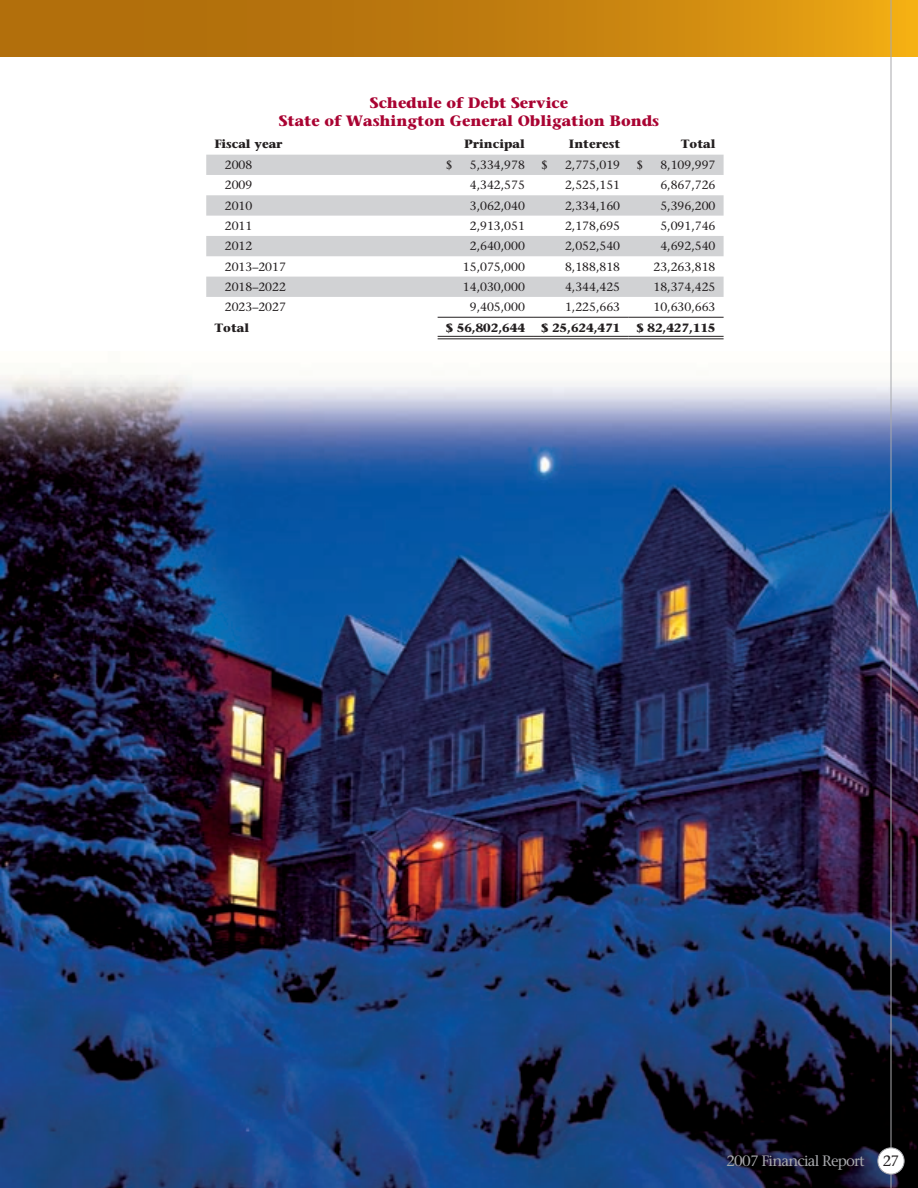
<style>
.page{position:relative;width:918px;height:1188px;background:#fff}
.page>*{position:absolute;margin:0;border:0;box-sizing:border-box;transform-origin:0 0}
.t1{font:700 15px/18px "Stone Serif";letter-spacing:-.005em;color:#a90332;text-align:center}
.t2{font:15px "Stone Serif";letter-spacing:-.05em;color:#a8a9ad}
.t3{font:12px "Stone Serif";color:#231f20}
.t4{font:700 12px "Stone Serif";color:#231f20}
.s1{color:#231f20}
</style>
<div class="page">
<svg style="left:206px;top:155px;width:518px;height:142px;fill:#d1d2d4"></svg>
<hr style="left:438px;top:317px;width:95px;height:1px;background:#231f20">
<hr style="left:533px;top:317px;width:95px;height:1px;background:#231f20">
<hr style="left:628px;top:317px;width:96px;height:1px;background:#231f20">
<hr style="left:438px;top:336px;width:95px;height:1px;background:#231f20">
<hr style="left:438px;top:339px;width:95px;height:1px;background:#231f20">
<hr style="left:533px;top:336px;width:95px;height:1px;background:#231f20">
<hr style="left:533px;top:339px;width:95px;height:1px;background:#231f20">
<hr style="left:628px;top:336px;width:96px;height:1px;background:#231f20">
<hr style="left:628px;top:339px;width:96px;height:1px;background:#231f20">
<img style="left:0;top:351px;width:918px;height:837px">
<svg style="left:0;top:0;width:918px;height:56px"></svg>
<hr style="left:891px;top:0;width:1px;height:1188px;background:#a8a9ad">
<div style="left:878px;top:1148px;width:26px;height:26px;background:#fff;border-radius:50%"></div>
<div style="left:878px;top:1148px;width:26px;height:26px;border:1px solid #a8a9ad;border-radius:50%"></div>
<p class="t1" style="left:279px;top:94px;width:382px">Schedule of Debt Service<br>State of Washington General Obligation Bonds</p>
<p class="t4" style="left:214px;top:136px;width:70px">Fiscal year</p>
<p class="t4" style="left:464px;top:136px;width:62px">Principal</p>
<p class="t4" style="left:569px;top:136px;width:53px">Interest</p>
<p class="t4" style="left:681px;top:136px;width:36px">Total</p>
<p class="t3" style="left:225px;top:158px;width:29px">2008</p>
<p class="t3" style="left:446px;top:158px;width:8px">$</p>
<p class="t3" style="left:470px;top:158px;width:57px">5,334,978</p>
<p class="t3" style="left:541px;top:158px;width:8px">$</p>
<p class="t3" style="left:565px;top:158px;width:57px">2,775,019</p>
<p class="t3" style="left:636px;top:158px;width:8px">$</p>
<p class="t3" style="left:660px;top:158px;width:57px">8,109,997</p>
<p class="t3" style="left:225px;top:178px;width:29px">2009</p>
<p class="t3" style="left:470px;top:178px;width:57px">4,342,575</p>
<p class="t3" style="left:565px;top:178px;width:57px">2,525,151</p>
<p class="t3" style="left:660px;top:178px;width:57px">6,867,726</p>
<p class="t3" style="left:225px;top:198px;width:29px">2010</p>
<p class="t3" style="left:470px;top:198px;width:57px">3,062,040</p>
<p class="t3" style="left:565px;top:198px;width:57px">2,334,160</p>
<p class="t3" style="left:660px;top:198px;width:57px">5,396,200</p>
<p class="t3" style="left:225px;top:219px;width:29px">2011</p>
<p class="t3" style="left:470px;top:219px;width:57px">2,913,051</p>
<p class="t3" style="left:565px;top:219px;width:57px">2,178,695</p>
<p class="t3" style="left:660px;top:219px;width:57px">5,091,746</p>
<p class="t3" style="left:225px;top:239px;width:29px">2012</p>
<p class="t3" style="left:470px;top:239px;width:57px">2,640,000</p>
<p class="t3" style="left:565px;top:239px;width:57px">2,052,540</p>
<p class="t3" style="left:660px;top:239px;width:57px">4,692,540</p>
<p class="t3" style="left:225px;top:259px;width:63px">2013–2017</p>
<p class="t3" style="left:463px;top:259px;width:63px">15,075,000</p>
<p class="t3" style="left:565px;top:259px;width:57px">8,188,818</p>
<p class="t3" style="left:654px;top:259px;width:63px">23,263,818</p>
<p class="t3" style="left:225px;top:280px;width:63px">2018–2022</p>
<p class="t3" style="left:463px;top:280px;width:63px">14,030,000</p>
<p class="t3" style="left:565px;top:280px;width:57px">4,344,425</p>
<p class="t3" style="left:654px;top:280px;width:63px">18,374,425</p>
<p class="t3" style="left:225px;top:300px;width:63px">2023–2027</p>
<p class="t3" style="left:470px;top:300px;width:57px">9,405,000</p>
<p class="t3" style="left:565px;top:300px;width:57px">1,225,663</p>
<p class="t3" style="left:654px;top:300px;width:63px">10,630,663</p>
<p class="t4" style="left:214px;top:321px;width:36px">Total</p>
<p class="t4" style="left:446px;top:321px;width:81px">$ 56,802,644</p>
<p class="t4" style="left:541px;top:321px;width:81px">$ 25,624,471</p>
<p class="t4" style="left:636px;top:321px;width:81px">$ 82,427,115</p>
<p class="t2" style="left:726px;top:1152px;width:174px">2007 Financial Report <span class="s1">27</span></p>
</div>
